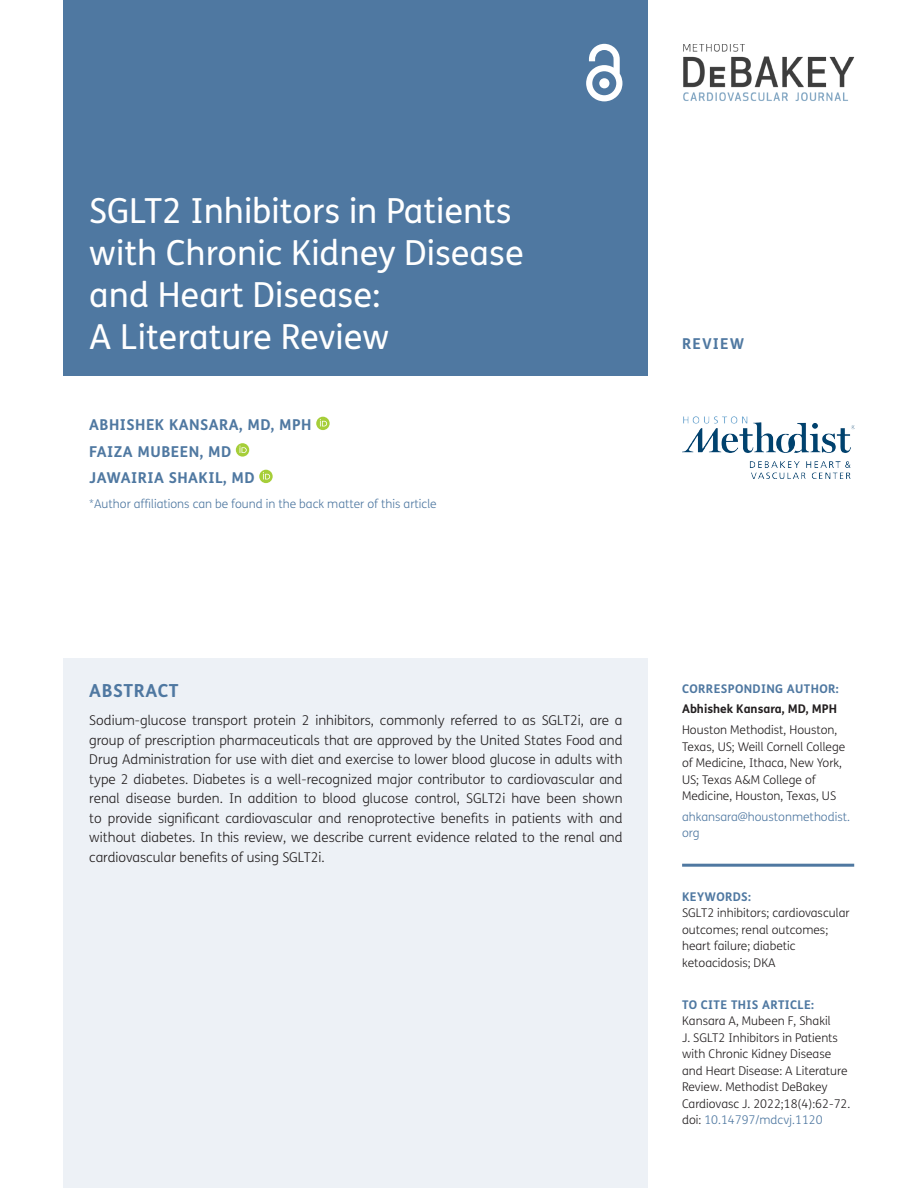
<style>
.page{position:relative;width:918px;height:1188px;background:#fff}
.page>*{position:absolute;margin:0;border:0;box-sizing:border-box;transform-origin:0 0}
.Article_Title{font:34.5px/42px "FS Me";color:#fff}
.Abstract_Heading{font:700 18px "FS Me";letter-spacing:.03em;color:#4f78a1}
.Cover_Authors{font:700 15px "FS Me";letter-spacing:.03em;color:#4f78a1}
.Abstract_Copy{font:300 13.5px/19.5px "FS Me";color:#231f20;text-align:justify}
.t1{font:300 12px/16.5px "FS Me";color:#231f20}
.t2{font:300 12px/16.5px "FS Me";color:#4f78a1}
.t3{font:700 12px "FS Me";letter-spacing:.03em;color:#4f78a1}
.t4{font:700 12px "FS Me";color:#231f20}
.s1{color:#4f78a1}
</style>
<div class="page">
<div style="left:64px;top:0;width:584px;height:376px;background:#4f78a1"></div>
<svg style="left:586px;top:44px;width:36px;height:57px"></svg>
<img style="left:683px;top:44px;width:171px;height:57px">
<img style="left:682px;top:417px;width:172px;height:62px">
<div style="left:64px;top:658px;width:584px;height:530px;background:#edf1f6"></div>
<hr style="left:682px;top:864px;width:172px;height:3px;background:#4f78a1">
<svg style="left:316px;top:417px;width:14px;height:13px"></svg>
<svg style="left:320px;top:419px;width:7px;height:7px"></svg>
<div style="left:236px;top:443px;width:13px;height:14px;background:#a6ce39;border-radius:50%"></div>
<svg style="left:239px;top:446px;width:8px;height:7px"></svg>
<svg style="left:259px;top:470px;width:14px;height:13px"></svg>
<svg style="left:263px;top:472px;width:7px;height:7px"></svg>
<h1 class="Article_Title" style="left:89px;top:190px;width:436px">SGLT2 Inhibitors in Patients with Chronic Kidney Disease and Heart Disease:<br>A Literature Review</h1>
<p class="Cover_Authors" style="left:89px;top:415px;width:224px">ABHISHEK KANSARA, MD, MPH</p>
<p class="Cover_Authors" style="left:89px;top:442px;width:143px">FAIZA MUBEEN, MD</p>
<p class="Cover_Authors" style="left:89px;top:468px;width:167px">JAWAIRIA SHAKIL, MD</p>
<p class="t2" style="left:89px;top:496px;width:349px">*Author affiliations can be found in the back matter of this article</p>
<p class="Cover_Authors" style="left:682px;top:334px;width:64px">REVIEW</p>
<h1 class="Abstract_Heading" style="left:89px;top:680px;width:91px">ABSTRACT</h1>
<p class="Abstract_Copy" style="left:89px;top:711px;width:535px">Sodium-glucose transport protein 2 inhibitors, commonly referred to as SGLT2i, are a group of prescription pharmaceuticals that are approved by the United States Food and Drug Administration for use with diet and exercise to lower blood glucose in adults with type 2 diabetes. Diabetes is a well-recognized major contributor to cardiovascular and renal disease burden. In addition to blood glucose control, SGLT2i have been shown to provide significant cardiovascular and renoprotective benefits in patients with and without diabetes. In this review, we describe current evidence related to the renal and cardiovascular benefits of using SGLT2i.</p>
<p class="t3" style="left:682px;top:681px;width:158px">CORRESPONDING AUTHOR:</p>
<p class="t4" style="left:682px;top:702px;width:156px">Abhishek Kansara, MD, MPH</p>
<p class="t1" style="left:682px;top:722px;width:165px">Houston Methodist, Houston,<br>Texas, US; Weill Cornell College of Medicine, Ithaca, New York,<br>US; Texas A&amp;M College of<br>Medicine, Houston, Texas, US</p>
<p class="t2" style="left:682px;top:809px;width:169px">ahkansara@houstonmethodist. org</p>
<p class="t3" style="left:682px;top:889px;width:71px">KEYWORDS:</p>
<p class="t1" style="left:682px;top:905px;width:169px">SGLT2 inhibitors; cardiovascular outcomes; renal outcomes; heart failure; diabetic ketoacidosis; DKA</p>
<p class="t3" style="left:682px;top:997px;width:133px">TO CITE THIS ARTICLE:</p>
<p class="t1" style="left:682px;top:1013px;width:170px">Kansara A, Mubeen F, Shakil<br>J. SGLT2 Inhibitors in Patients with Chronic Kidney Disease and Heart Disease: A Literature<br>Review. Methodist DeBakey<br>Cardiovasc J. 2022;18(4):62-72. doi: <span class="s1">10.14797/mdcvj.1120</span></p>
</div>
